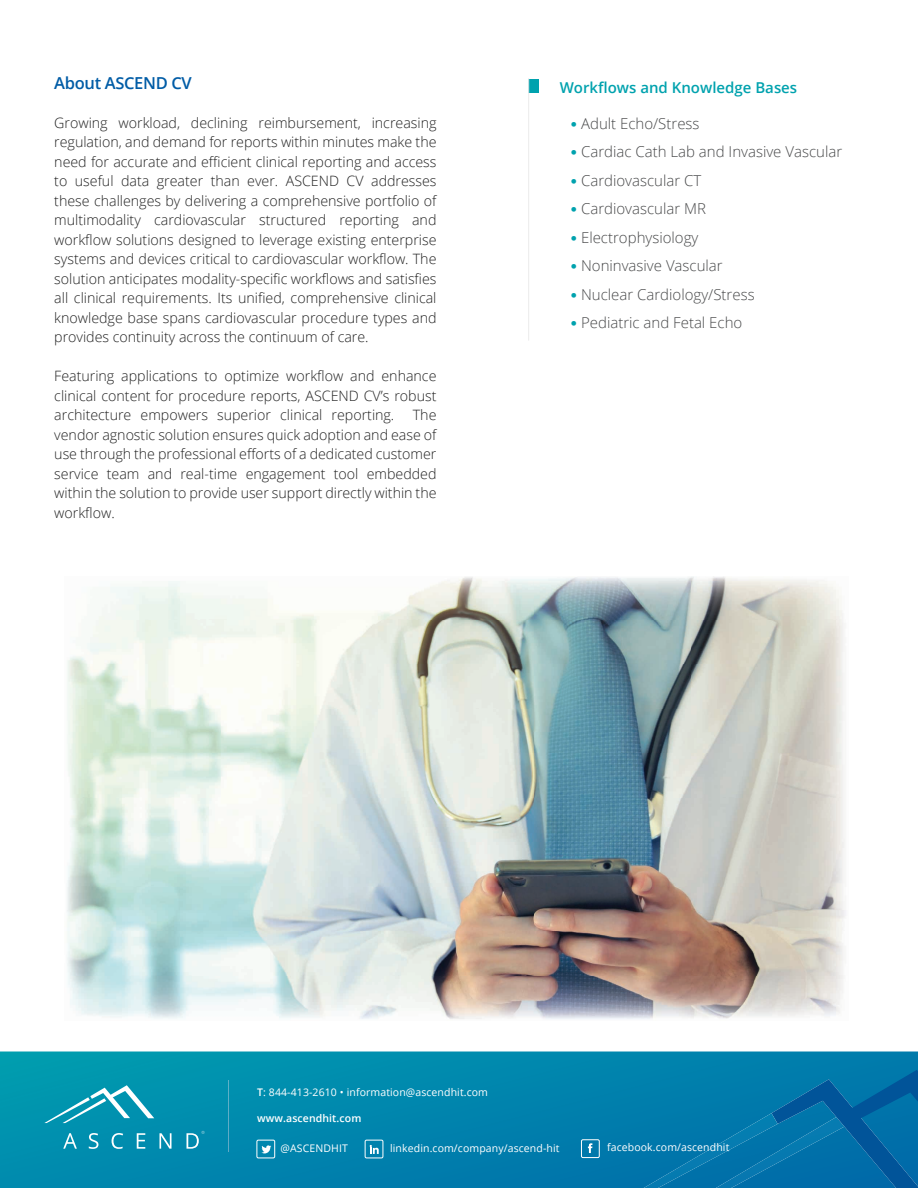
<style>
.page{position:relative;width:918px;height:1188px;background:#fff}
.page>*{position:absolute;margin:0;border:0;box-sizing:border-box;transform-origin:0 0}
.t1{font:600 16.5px "Open Sans";letter-spacing:-.02em;color:#015ca6}
.t2{font:300 15px "Open Sans";color:#48494a}
.t3{font:600 15px "Open Sans";color:#00a2ae}
.t4{font:300 14.25px/19.5px "Open Sans";color:#212121;text-align:justify}
.t5{font:10.5px "Open Sans";letter-spacing:.01em;color:#fff}
.t6{font:600 10.5px "Open Sans";letter-spacing:.01em;color:#fff}
.s1{font-family:"Calibri";font-weight:400;color:#00a2ae}
.s2{font-weight:600}
</style>
<div class="page">
<div style="left:529px;top:79px;width:10px;height:14px;background:#00a2ae"></div>
<hr style="left:528px;top:79px;width:1px;height:261px;background:#ebebec">
<svg style="left:0;top:1052px;width:918px;height:136px;background:#0086ad"></svg>
<svg style="left:644px;top:1070px;width:274px;height:118px;background:#0272a9"></svg>
<svg style="left:44px;top:1085px;width:110px;height:38px;background:#29a4bb"></svg>
<svg style="left:63px;top:1133px;width:14px;height:16px"></svg>
<svg style="left:89px;top:1133px;width:9px;height:16px"></svg>
<svg style="left:112px;top:1133px;width:11px;height:16px"></svg>
<svg style="left:137px;top:1133px;width:8px;height:16px"></svg>
<svg style="left:159px;top:1133px;width:13px;height:16px"></svg>
<svg style="left:187px;top:1131px;width:17px;height:18px"></svg>
<hr style="left:228px;top:1080px;width:1px;height:71px;background:#5eadc6">
<div style="left:581px;top:1140px;width:18px;height:18px;border:1px solid #fff;border-radius:2px"></div>
<svg style="left:588px;top:1143px;width:4px;height:10px"></svg>
<div style="left:257px;top:1140px;width:18px;height:18px;border:1px solid #fff;border-radius:2px"></div>
<svg style="left:261px;top:1145px;width:10px;height:8px"></svg>
<div style="left:365px;top:1140px;width:18px;height:18px;border:1px solid #fff;border-radius:2px"></div>
<svg style="left:370px;top:1145px;width:9px;height:9px"></svg>
<img style="left:67px;top:576px;width:779px;height:443px">
<p class="t1" style="left:54px;top:71px;width:139px">About ASCEND CV</p>
<p class="t4" style="left:54px;top:112px;width:384px">Growing workload, declining reimbursement, increasing regulation, and demand for reports within minutes make the need for accurate and efficient clinical reporting and access to useful data greater than ever. ASCEND CV addresses these challenges by delivering a comprehensive portfolio of multimodality cardiovascular structured reporting and workflow solutions designed to leverage existing enterprise systems and devices critical to cardiovascular workflow. The solution anticipates modality-specific workflows and satisfies all clinical requirements. Its unified, comprehensive clinical knowledge base spans cardiovascular procedure types and provides continuity across the continuum of care.</p>
<p class="t4" style="left:54px;top:366px;width:384px">Featuring applications to optimize workflow and enhance clinical content for procedure reports, ASCEND CV’s robust architecture empowers superior clinical reporting.</p>
<p class="t4" style="left:54px;top:405px;width:384px;text-indent:359px">The vendor agnostic solution ensures quick adoption and ease of use through the professional efforts of a dedicated customer service team and real-time engagement tool embedded within the solution to provide user support directly within the workflow.</p>
<p class="t3" style="left:560px;top:77px;width:239px">Workflows and Knowledge Bases</p>
<p class="t2" style="left:570px;top:113px;width:131px"><span class="s1">•</span> Adult Echo/Stress</p>
<p class="t2" style="left:570px;top:141px;width:273px"><span class="s1">•</span> Cardiac Cath Lab and Invasive Vascular</p>
<p class="t2" style="left:570px;top:170px;width:133px"><span class="s1">•</span> Cardiovascular CT</p>
<p class="t2" style="left:570px;top:198px;width:137px"><span class="s1">•</span> Cardiovascular MR</p>
<p class="t2" style="left:570px;top:227px;width:130px"><span class="s1">•</span> Electrophysiology</p>
<p class="t2" style="left:570px;top:255px;width:154px"><span class="s1">•</span> Noninvasive Vascular</p>
<p class="t2" style="left:570px;top:284px;width:186px"><span class="s1">•</span> Nuclear Cardiology/Stress</p>
<p class="t2" style="left:570px;top:312px;width:174px"><span class="s1">•</span> Pediatric and Fetal Echo</p>
<p class="t5" style="left:257px;top:1085px;width:232px"><span class="s2">T</span>: 844-413-2610 • information@ascendhit.com</p>
<p class="t6" style="left:257px;top:1111px;width:106px">www.ascendhit.com</p>
<p class="t5" style="left:281px;top:1141px;width:69px">@ASCENDHIT</p>
<p class="t5" style="left:390px;top:1141px;width:171px">linkedin.com/company/ascend-hit</p>
<p class="t5" style="left:607px;top:1140px;width:124px">facebook.com/ascendhit</p>
</div>
